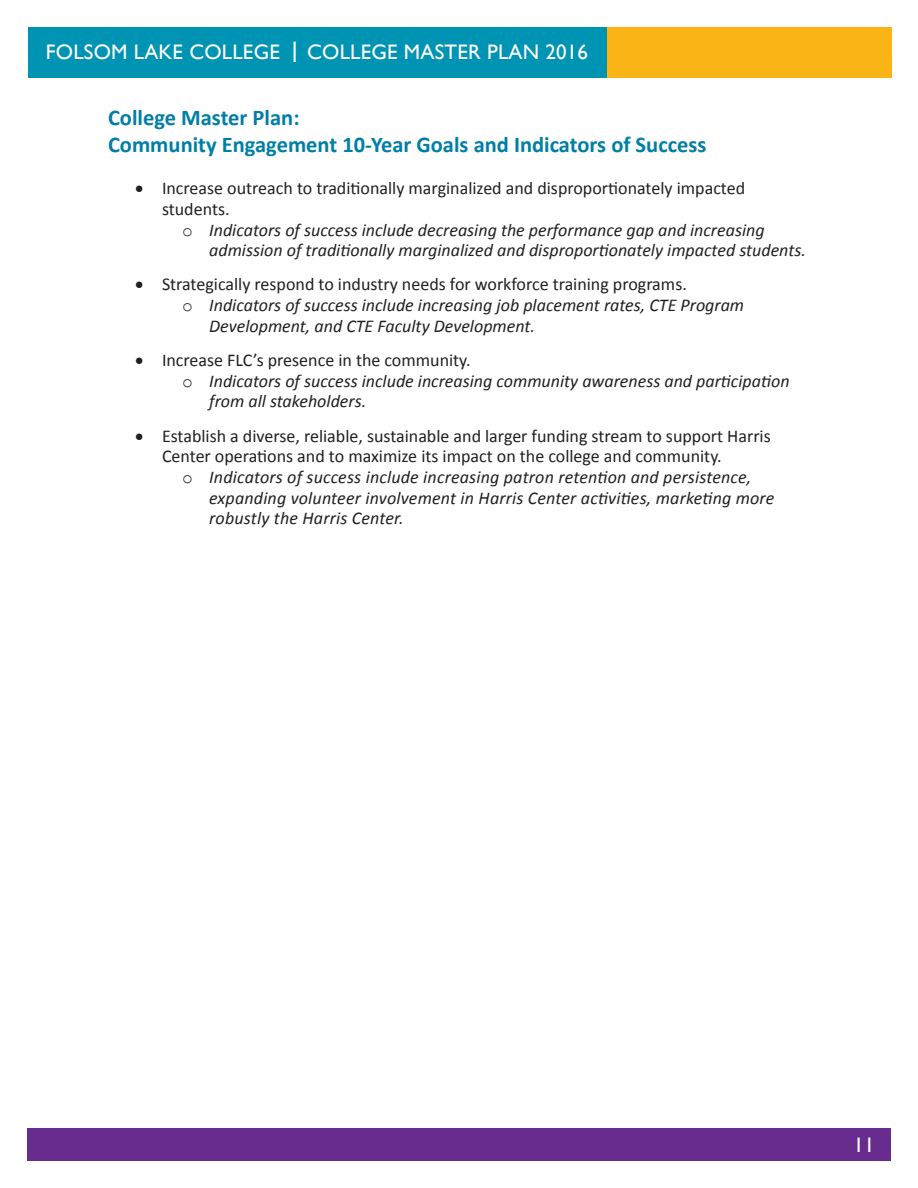
<style>
.page{position:relative;width:918px;height:1188px;background:#fff}
.page>*{position:absolute;margin:0;border:0;box-sizing:border-box;transform-origin:0 0}
.t1{font:700 22.5px "Calibri";color:#007ea5}
.t2{font:21px "Gill Sans";letter-spacing:.01em;color:#fff}
.t3{font:italic 18px/20.7px "Calibri";color:#231f20}
.t4{font:18px/20.7px "Calibri";color:#231f20}
.s1{font-size:29.55px}
.s2{font-family:"Courier New";font-style:normal}
</style>
<div class="page">
<div style="left:27px;top:1129px;width:864px;height:32px;background:#672c8e"></div>
<div style="left:583px;top:27px;width:309px;height:51px;background:#fbb416"></div>
<div style="left:28px;top:27px;width:579px;height:51px;background:#0094b4"></div>
<p class="t2" style="left:46px;top:40px;width:544px">FOLSOM LAKE COLLEGE <span class="s1">I</span> COLLEGE MASTER PLAN 2016</p>
<p class="t1" style="left:108px;top:103px;width:193px">College Master Plan:</p>
<p class="t1" style="left:108px;top:130px;width:600px">Community Engagement 10-Year Goals and Indicators of Success</p>
<p class="t4" style="left:162px;top:178px;width:585px;text-indent:-27px">• Increase outreach to traditionally marginalized and disproportionately impacted students.</p>
<p class="t3" style="left:209px;top:219px;width:598px;text-indent:-27px"><span class="s2">o</span> Indicators of success include decreasing the performance gap and increasing admission of traditionally marginalized and disproportionately impacted students.</p>
<p class="t4" style="left:135px;top:274px;width:553px">• Strategically respond to industry needs for workforce training programs.</p>
<p class="t3" style="left:209px;top:294px;width:536px;text-indent:-27px"><span class="s2">o</span> Indicators of success include increasing job placement rates, CTE Program<br>Development, and CTE Faculty Development.</p>
<p class="t4" style="left:135px;top:350px;width:337px">• Increase FLC’s presence in the community.</p>
<p class="t3" style="left:209px;top:370px;width:582px;text-indent:-27px"><span class="s2">o</span> Indicators of success include increasing community awareness and participation from all stakeholders.</p>
<p class="t4" style="left:162px;top:425px;width:610px;text-indent:-27px">• Establish a diverse, reliable, sustainable and larger funding stream to support Harris<br>Center operations and to maximize its impact on the college and community.</p>
<p class="t3" style="left:209px;top:466px;width:567px;text-indent:-27px"><span class="s2">o</span> Indicators of success include increasing patron retention and persistence, expanding volunteer involvement in Harris Center activities, marketing more robustly the Harris Center.</p>
<p class="t2" style="left:854px;top:1133px;width:22px">11</p>
</div>
